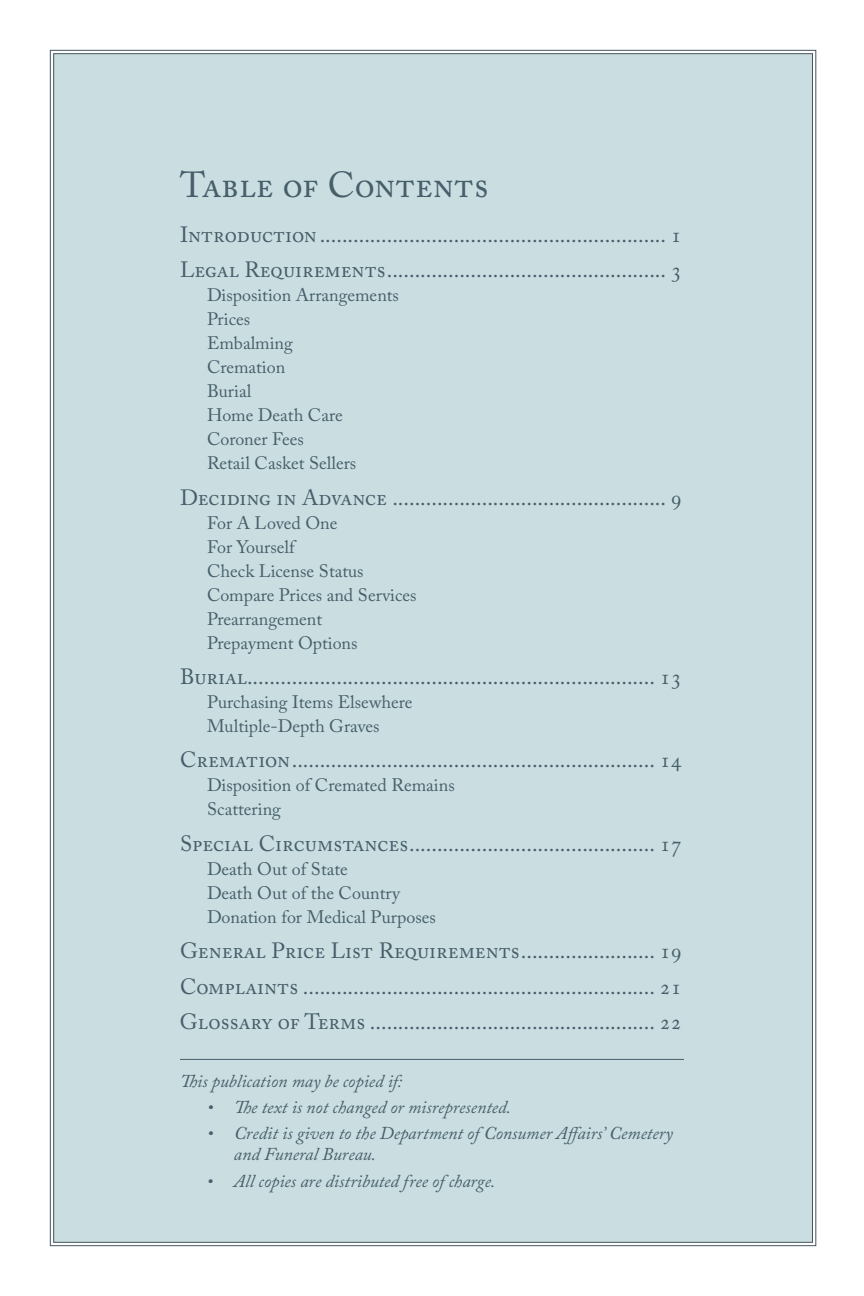
<style>
.page{position:relative;width:864px;height:1296px;background:#fff}
.page>*{position:absolute;margin:0;border:0;box-sizing:border-box;transform-origin:0 0}
.t1{font:36px "Adobe Caslon Pro";color:#475f6b}
.t2{font:22px/35.4px "Adobe Caslon Pro";color:#475f6b}
.t3{font:18px/24px "Adobe Caslon Pro";color:#475f6b}
.t4{font:italic 18px/21.6px "Adobe Caslon Pro";color:#475f6b}
</style>
<div class="page">
<div style="left:53px;top:53px;width:760px;height:1190px;background:#cadee1"></div>
<hr style="left:180px;top:1059px;width:504px;height:1px;background:#475f6b">
<p class="t1" style="left:180px;top:164px;width:310px">Table of Contents</p>
<p class="t2" style="left:180px;top:217px;width:503px">Introduction .............................................................. 1<br>Legal Requirements.................................................. 3</p>
<p class="t3" style="left:207px;top:283px;width:194px">Disposition Arrangements<br>Prices<br>Embalming<br>Cremation<br>Burial<br>Home Death Care<br>Coroner Fees<br>Retail Casket Sellers</p>
<p class="t2" style="left:180px;top:479px;width:503px">Deciding in Advance ................................................. 9</p>
<p class="t3" style="left:207px;top:510px;width:211px">For A Loved One<br>For Yourself<br>Check License Status<br>Compare Prices and Services<br>Prearrangement<br>Prepayment Options</p>
<p class="t2" style="left:180px;top:659px;width:503px">Burial......................................................................... 13</p>
<p class="t3" style="left:207px;top:690px;width:207px">Purchasing Items Elsewhere<br>Multiple-Depth Graves</p>
<p class="t2" style="left:180px;top:742px;width:503px">Cremation ................................................................. 14</p>
<p class="t3" style="left:207px;top:773px;width:249px">Disposition of Cremated Remains<br>Scattering</p>
<p class="t2" style="left:180px;top:826px;width:503px">Special Circumstances............................................ 17</p>
<p class="t3" style="left:207px;top:857px;width:230px">Death Out of State<br>Death Out of the Country<br>Donation for Medical Purposes</p>
<p class="t2" style="left:180px;top:933px;width:503px;text-align:justify">General Price List Requirements........................ 19<br>Complaints ............................................................... 21<br>Glossary of Terms ................................................... 22</p>
<p class="t4" style="left:180px;top:1070px;width:224px">This publication may be copied if:</p>
<p class="t4" style="left:207px;top:1096px;width:306px">• The text is not changed or misrepresented.</p>
<p class="t4" style="left:234px;top:1122px;width:441px;text-indent:-27px">• Credit is given to the Department of Consumer Affairs’ Cemetery and Funeral Bureau.</p>
<p class="t4" style="left:207px;top:1170px;width:290px">• All copies are distributed free of charge.</p>
</div>
